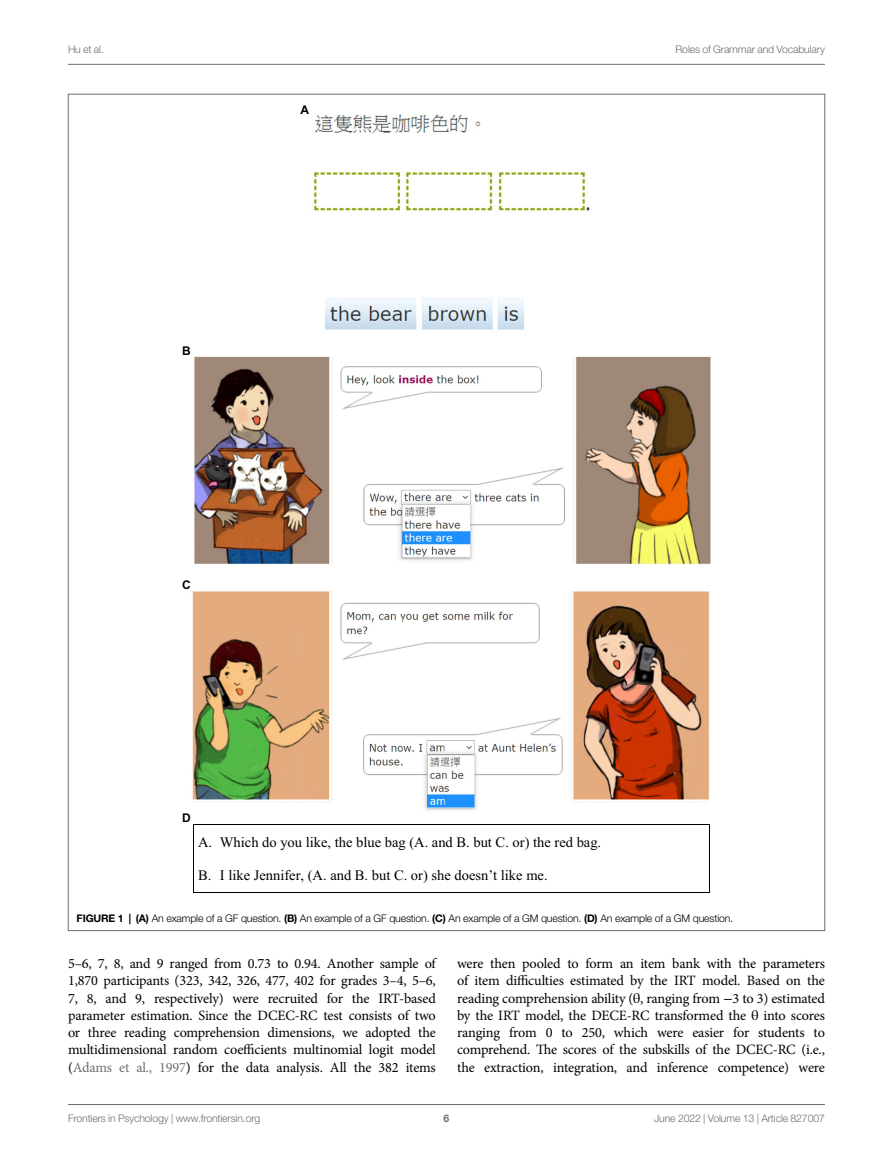
<style>
.page{position:relative;width:893px;height:1170px;background:#fff}
.page>*{position:absolute;margin:0;border:0;box-sizing:border-box;transform-origin:0 0}
.t1{font:14.55px "Times New Roman";color:#000}
.TEXT_FLUSH{font:14.25px/17.2px "Minion Pro";letter-spacing:-.01em;color:#000;text-align:justify}
.t2{font:700 12px "Arial";color:#000}
.FIG_LEG{font:300 10.5px "Helvetica Neue LT Std";letter-spacing:-.015em;color:#000}
.t3{font:300 10.5px "Helvetica Neue LT Std";letter-spacing:-.015em;color:#6d6e71}
.t4{font:700 10.5px "Helvetica Neue LT Std";color:#6d6e71}
.s1{font-weight:700}
.s2{color:#6d6e71}
.s3{font-family:"STIX General"}
</style>
<div class="page">
<hr style="left:68px;top:64px;width:757px;height:1px;background:#6d6e71">
<hr style="left:68px;top:1104px;width:757px;height:1px;background:#6d6e71">
<img style="left:192px;top:114px;width:519px;height:697px">
<hr style="left:193px;top:823px;width:517px;height:1px;background:#000">
<hr style="left:193px;top:824px;width:1px;height:34px;background:#000">
<hr style="left:709px;top:824px;width:1px;height:34px;background:#000">
<hr style="left:193px;top:892px;width:517px;height:1px;background:#000">
<hr style="left:193px;top:858px;width:1px;height:34px;background:#000">
<hr style="left:709px;top:858px;width:1px;height:34px;background:#000">
<p class="t3" style="left:68px;top:42px;width:37px">Hu et al.</p>
<p class="t3" style="left:675px;top:42px;width:151px">Roles of Grammar and Vocabulary</p>
<p class="t2" style="left:182px;top:342px;width:10px">B</p>
<p class="t2" style="left:182px;top:576px;width:10px">C</p>
<p class="t2" style="left:182px;top:810px;width:10px">D</p>
<p class="t2" style="left:300px;top:101px;width:10px">A</p>
<p class="t1" style="left:198px;top:832px;width:405px">A. Which do you like, the blue bag (A. and B. but C. or) the red bag.</p>
<p class="t1" style="left:198px;top:865px;width:351px">B. I like Jennifer, (A. and B. but C. or) she doesn’t like me.</p>
<p class="FIG_LEG" style="left:77px;top:911px;width:658px"><span class="s1">FIGURE 1 | (A)</span> An example of a GF question. <span class="s1">(B)</span> An example of a GF question. <span class="s1">(C)</span> An example of a GM question. <span class="s1">(D)</span> An example of a GM question.</p>
<p class="TEXT_FLUSH" style="left:68px;top:954px;width:369px">5–6, 7, 8, and 9 ranged from 0.73 to 0.94. Another sample of 1,870 participants (323, 342, 326, 477, 402 for grades 3–4, 5–6, 7, 8, and 9, respectively) were recruited for the IRT-based parameter estimation. Since the DCEC-RC test consists of two or three reading comprehension dimensions, we adopted the multidimensional random coefficients multinomial logit model (<span class="s2">Adams et al., 1997</span>) for the data analysis. All the 382 items</p>
<p class="TEXT_FLUSH" style="left:457px;top:954px;width:369px">were then pooled to form an item bank with the parameters of item difficulties estimated by the IRT model. Based on the reading comprehension ability (<span class="s3">θ</span>, ranging from <span class="s3">−</span>3 to 3) estimated by the IRT model, the DECE-RC transformed the <span class="s3">θ</span> into scores ranging from 0 to 250, which were easier for students to comprehend. The scores of the subskills of the DCEC-RC (i.e., the extraction, integration, and inference competence) were</p>
<p class="t3" style="left:68px;top:1111px;width:194px">Frontiers in Psychology | www.frontiersin.org</p>
<p class="t4" style="left:444px;top:1111px;width:7px">6</p>
<p class="t3" style="left:654px;top:1111px;width:172px">June 2022 | Volume 13 | Article 827007</p>
</div>
